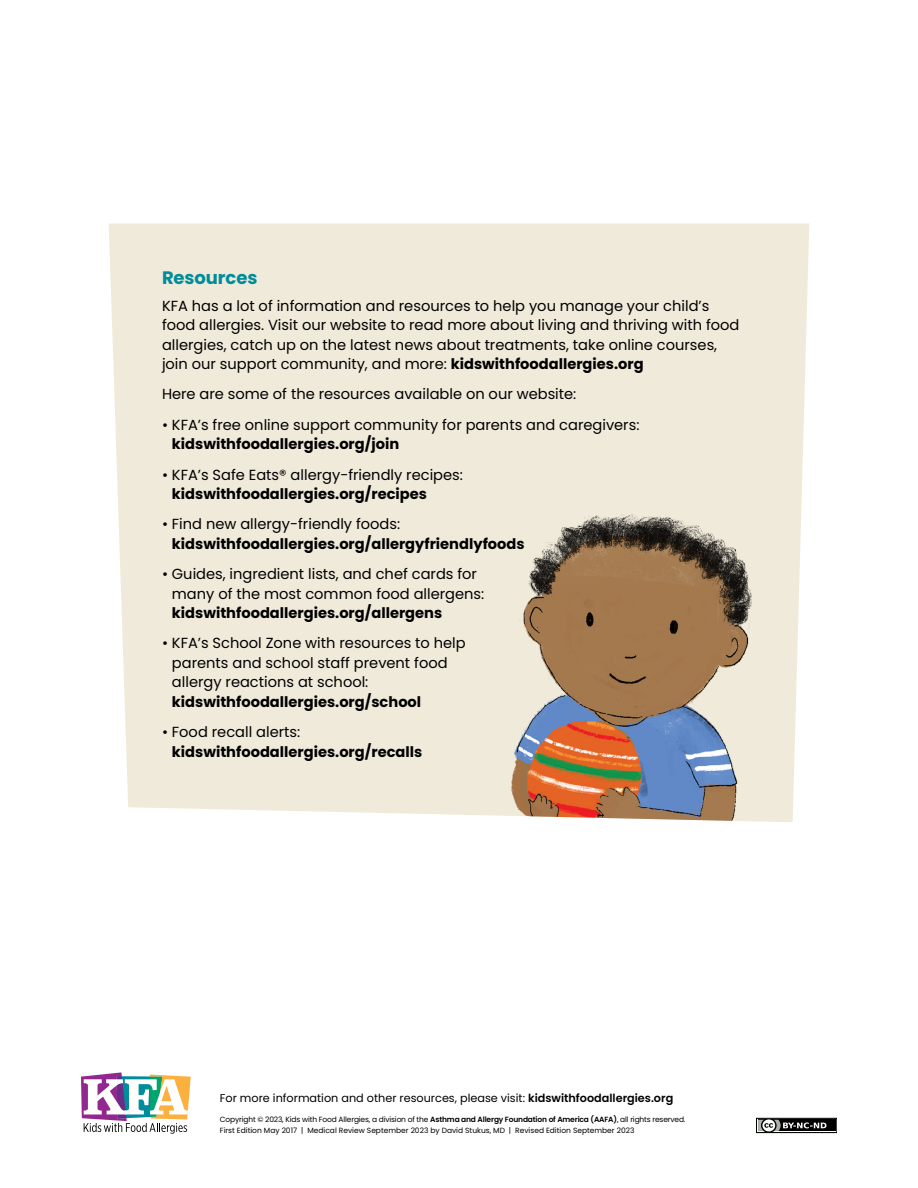
<style>
.page{position:relative;width:918px;height:1188px;background:#fff}
.page>*{position:absolute;margin:0;border:0;box-sizing:border-box;transform-origin:0 0}
.t1{font:700 18px "Poppins";letter-spacing:-.005em;color:#008c9a}
.t2{font:14.7px/19.5px "Poppins";color:#000}
.t3{font:700 14.7px "Poppins";color:#000}
.t4{font:11.25px "Poppins";color:#000}
.t5{font:7.5px/11.2px "Poppins";color:#000}
.s1{font-weight:700}
.s2{font-weight:600}
</style>
<div class="page">
<div style="left:109px;top:224px;width:700px;height:587px;background:#f0eada"></div>
<img style="left:303px;top:476px;width:499px;height:346px">
<div style="left:756px;top:1118px;width:81px;height:15px;border:1px solid #000"></div>
<div style="left:758px;top:1120px;width:77px;height:11px;background:#000"></div>
<svg style="left:756px;top:1118px;width:70px;height:16px"></svg>
<svg style="left:81px;top:1072px;width:110px;height:62px"></svg>
<p class="t1" style="left:162px;top:268px;width:97px">Resources</p>
<p class="t2" style="left:162px;top:296px;width:579px">KFA has a lot of information and resources to help you manage your child’s food allergies. Visit our website to read more about living and thriving with food allergies, catch up on the latest news about treatments, take online courses, join our support community, and more: <span class="s1">kidswithfoodallergies.org</span></p>
<p class="t2" style="left:162px;top:385px;width:416px">Here are some of the resources available on our website:</p>
<p class="t2" style="left:162px;top:415px;width:479px">• KFA’s free online support community for parents and caregivers:</p>
<p class="t3" style="left:172px;top:436px;width:229px">kidswithfoodallergies.org/join</p>
<p class="t2" style="left:162px;top:465px;width:303px">• KFA’s Safe Eats® allergy-friendly recipes:</p>
<p class="t3" style="left:172px;top:485px;width:257px">kidswithfoodallergies.org/recipes</p>
<p class="t2" style="left:162px;top:515px;width:240px">• Find new allergy-friendly foods:</p>
<p class="t3" style="left:172px;top:535px;width:354px">kidswithfoodallergies.org/allergyfriendlyfoods</p>
<p class="t2" style="left:172px;top:564px;width:314px;text-indent:-10px">• Guides, ingredient lists, and chef cards for many of the most common food allergens:</p>
<p class="t3" style="left:172px;top:604px;width:272px">kidswithfoodallergies.org/allergens</p>
<p class="t2" style="left:172px;top:634px;width:295px;text-indent:-10px">• KFA’s School Zone with resources to help parents and school staff prevent food allergy reactions at school:</p>
<p class="t3" style="left:172px;top:693px;width:251px">kidswithfoodallergies.org/school</p>
<p class="t2" style="left:162px;top:722px;width:140px">• Food recall alerts:</p>
<p class="t3" style="left:172px;top:743px;width:252px">kidswithfoodallergies.org/recalls</p>
<p class="t4" style="left:220px;top:1092px;width:455px">For more information and other resources, please visit: <span class="s2">kidswithfoodallergies.org</span></p>
<p class="t5" style="left:220px;top:1114px;width:467px">Copyright © 2023, Kids with Food Allergies, a division of the <span class="s2">Asthma and Allergy Foundation of America (AAFA)</span>, all rights reserved.<br>First Edition May 2017 | Medical Review September 2023 by David Stukus, MD | Revised Edition September 2023</p>
</div>
